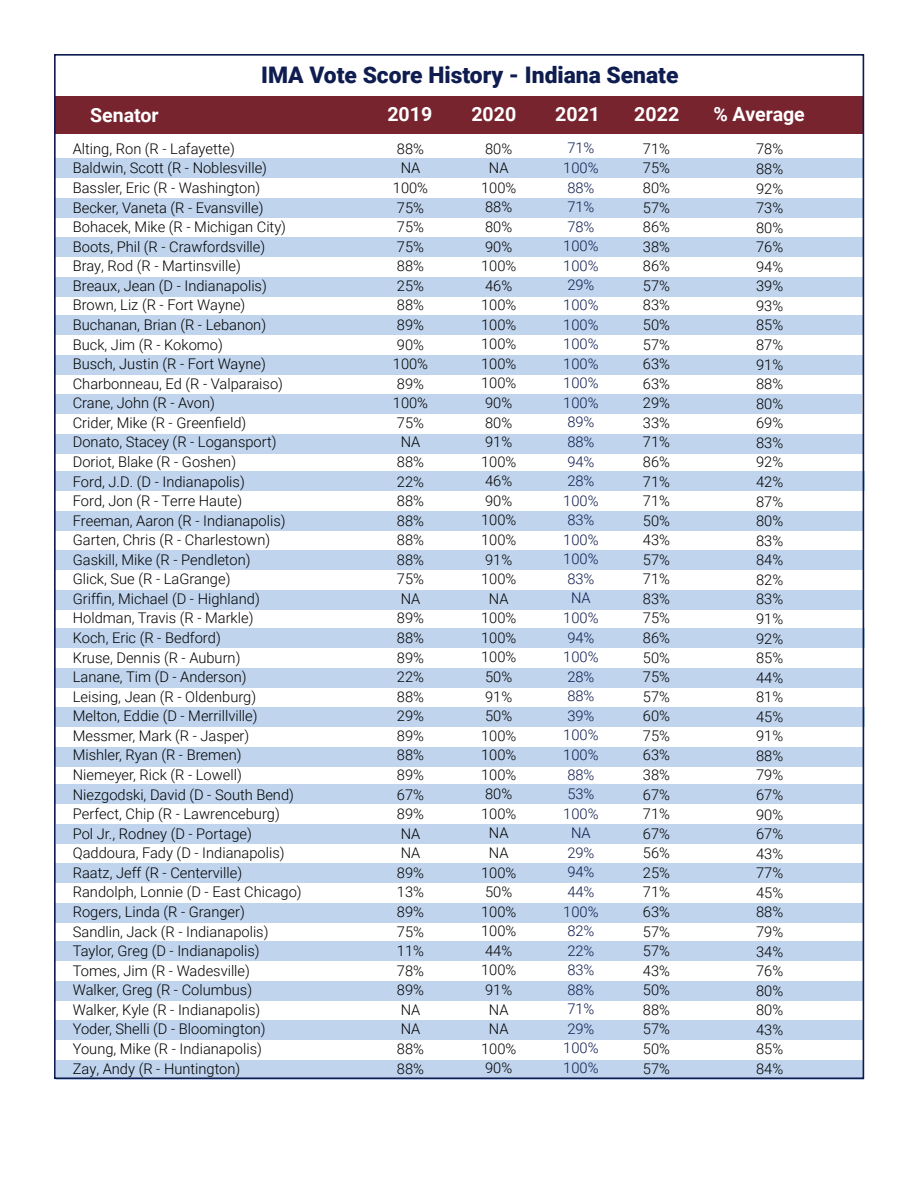
<style>
.page{position:relative;width:918px;height:1188px;background:#fff}
.page>*{position:absolute;margin:0;border:0;box-sizing:border-box;transform-origin:0 0}
.t1{font:900 22.8px "Roboto";color:#0e1c4f}
.t2{font:700 19.5px "Roboto";color:#fff}
.t3{font:300 14.7px/19.5px "Roboto";color:#000;text-align:justify}
.t4{font:300 14.7px/19.5px "Roboto";color:#0e1c4f;text-align:center}
</style>
<div class="page">
<div style="left:55px;top:315px;width:808px;height:19px;background:#c0d4ed"></div>
<div style="left:55px;top:355px;width:809px;height:19px;background:#c0d4ed"></div>
<div style="left:55px;top:394px;width:807px;height:20px;background:#c0d4ed"></div>
<div style="left:55px;top:434px;width:807px;height:19px;background:#c0d4ed"></div>
<div style="left:54px;top:471px;width:810px;height:20px;background:#c0d4ed"></div>
<div style="left:55px;top:511px;width:808px;height:20px;background:#c0d4ed"></div>
<div style="left:56px;top:903px;width:808px;height:20px;background:#c0d4ed"></div>
<div style="left:55px;top:941px;width:808px;height:20px;background:#c0d4ed"></div>
<div style="left:54px;top:550px;width:809px;height:20px;background:#c0d4ed"></div>
<div style="left:55px;top:590px;width:808px;height:20px;background:#c0d4ed"></div>
<div style="left:54px;top:628px;width:810px;height:20px;background:#c0d4ed"></div>
<div style="left:55px;top:668px;width:809px;height:20px;background:#c0d4ed"></div>
<div style="left:54px;top:707px;width:810px;height:20px;background:#c0d4ed"></div>
<div style="left:55px;top:747px;width:808px;height:20px;background:#c0d4ed"></div>
<div style="left:55px;top:784px;width:808px;height:20px;background:#c0d4ed"></div>
<div style="left:56px;top:824px;width:807px;height:20px;background:#c0d4ed"></div>
<div style="left:55px;top:864px;width:809px;height:19px;background:#c0d4ed"></div>
<div style="left:56px;top:981px;width:808px;height:20px;background:#c0d4ed"></div>
<div style="left:55px;top:1020px;width:808px;height:20px;background:#c0d4ed"></div>
<div style="left:56px;top:1060px;width:807px;height:20px;background:#c0d4ed"></div>
<div style="left:55px;top:237px;width:809px;height:20px;background:#c0d4ed"></div>
<div style="left:55px;top:277px;width:808px;height:20px;background:#c0d4ed"></div>
<div style="left:54px;top:158px;width:809px;height:20px;background:#c0d4ed"></div>
<div style="left:55px;top:198px;width:808px;height:20px;background:#c0d4ed"></div>
<div style="left:55px;top:96px;width:807px;height:38px;background:#78242f"></div>
<h1 class="t1" style="left:261px;top:59px;width:419px">IMA Vote Score History - Indiana Senate</h1>
<h2 class="t2" style="left:90px;top:101px;width:70px">Senator</h2>
<p class="t3" style="left:73px;top:138px;width:230px;text-align:left">Alting, Ron (R - Lafayette)<br>Baldwin, Scott (R - Noblesville)<br>Bassler, Eric (R - Washington)<br>Becker, Vaneta (R - Evansville)<br>Bohacek, Mike (R - Michigan City)<br>Boots, Phil (R - Crawfordsville)<br>Bray, Rod (R - Martinsville)<br>Breaux, Jean (D - Indianapolis)<br>Brown, Liz (R - Fort Wayne)<br>Buchanan, Brian (R - Lebanon)<br>Buck, Jim (R - Kokomo)<br>Busch, Justin (R - Fort Wayne)<br>Charbonneau, Ed (R - Valparaiso)<br>Crane, John (R - Avon)<br>Crider, Mike (R - Greenfield)<br>Donato, Stacey (R - Logansport)<br>Doriot, Blake (R - Goshen)<br>Ford, J.D. (D - Indianapolis)<br>Ford, Jon (R - Terre Haute)<br>Freeman, Aaron (R - Indianapolis)<br>Garten, Chris (R - Charlestown)<br>Gaskill, Mike (R - Pendleton)<br>Glick, Sue (R - LaGrange)<br>Griffin, Michael (D - Highland)<br>Holdman, Travis (R - Markle)<br>Koch, Eric (R - Bedford)<br>Kruse, Dennis (R - Auburn)<br>Lanane, Tim (D - Anderson)<br>Leising, Jean (R - Oldenburg)<br>Melton, Eddie (D - Merrillville)<br>Messmer, Mark (R - Jasper)<br>Mishler, Ryan (R - Bremen)<br>Niemeyer, Rick (R - Lowell)<br>Niezgodski, David (D - South Bend)<br>Perfect, Chip (R - Lawrenceburg)<br>Pol Jr., Rodney (D - Portage)<br>Qaddoura, Fady (D - Indianapolis)<br>Raatz, Jeff (R - Centerville)<br>Randolph, Lonnie (D - East Chicago)<br>Rogers, Linda (R - Granger)<br>Sandlin, Jack (R - Indianapolis)<br>Taylor, Greg (D - Indianapolis)<br>Tomes, Jim (R - Wadesville)<br>Walker, Greg (R - Columbus)<br>Walker, Kyle (R - Indianapolis)<br>Yoder, Shelli (D - Bloomington)<br>Young, Mike (R - Indianapolis)<br>Zay, Andy (R - Huntington)</p>
<h2 class="t2" style="left:387px;top:101px;width:46px">2019</h2>
<h2 class="t2" style="left:471px;top:101px;width:46px">2020</h2>
<h2 class="t2" style="left:555px;top:101px;width:46px">2021</h2>
<h2 class="t2" style="left:634px;top:101px;width:46px">2022</h2>
<h2 class="t2" style="left:713px;top:101px;width:93px">% Average</h2>
<p class="t3" style="left:643px;top:138px;width:29px">71% 75% 80% 57% 86% 38% 86% 57% 83% 50% 57% 63% 63% 29% 33% 71% 86% 71% 71% 50% 43% 57% 71% 83% 75% 86% 50% 75% 57% 60% 75% 63% 38% 67% 71% 67% 56% 25% 71% 63% 57% 57% 43% 50% 88% 57% 50% 57%</p>
<p class="t3" style="left:481px;top:138px;width:37px;text-align:center">80%<br>NA<br>100%<br>88%<br>80%<br>90%<br>100%<br>46%<br>100%<br>100%<br>100%<br>100%<br>100%<br>90%<br>80%<br>91%<br>100%<br>46%<br>90%<br>100%<br>100%<br>91%<br>100%<br>NA<br>100%<br>100%<br>100%<br>50%<br>91%<br>50%<br>100%<br>100%<br>100%<br>80%<br>100%<br>NA<br>NA<br>100%<br>50%<br>100%<br>100%<br>44%<br>100%<br>91%<br>NA<br>NA<br>100%<br>90%</p>
<p class="t4" style="left:563px;top:138px;width:37px">71%<br>100%<br>88%<br>71%<br>78%<br>100%<br>100%<br>29%<br>100%<br>100%<br>100%<br>100%<br>100%<br>100%<br>89%<br>88%<br>94%<br>28%<br>100%<br>83%<br>100%<br>100%<br>83%<br>NA<br>100%<br>94%<br>100%<br>28%<br>88%<br>39%<br>100%<br>100%<br>88%<br>53%<br>100%<br>NA<br>29%<br>94%<br>44%<br>100%<br>82%<br>22%<br>83%<br>88%<br>71%<br>29%<br>100%<br>100%</p>
<p class="t3" style="left:756px;top:139px;width:29px">78% 88% 92% 73% 80% 76% 94% 39% 93% 85% 87% 91% 88% 80% 69% 83% 92% 42% 87% 80% 83% 84% 82% 83% 91% 92% 85% 44% 81% 45% 91% 88% 79% 67% 90% 67% 43% 77% 45% 88% 79% 34% 76% 80% 80% 43% 85% 84%</p>
<p class="t3" style="left:393px;top:138px;width:37px;text-align:center">88%<br>NA<br>100%<br>75%<br>75%<br>75%<br>88%<br>25%<br>88%<br>89%<br>90%<br>100%<br>89%<br>100%<br>75%<br>NA<br>88%<br>22%<br>88%<br>88%<br>88%<br>88%<br>75%<br>NA<br>89%<br>88%<br>89%<br>22%<br>88%<br>29%<br>89%<br>88%<br>89%<br>67%<br>89%<br>NA<br>NA<br>89%<br>13%<br>89%<br>75%<br>11%<br>78%<br>89%<br>NA<br>NA<br>88%<br>88%</p>
</div>
